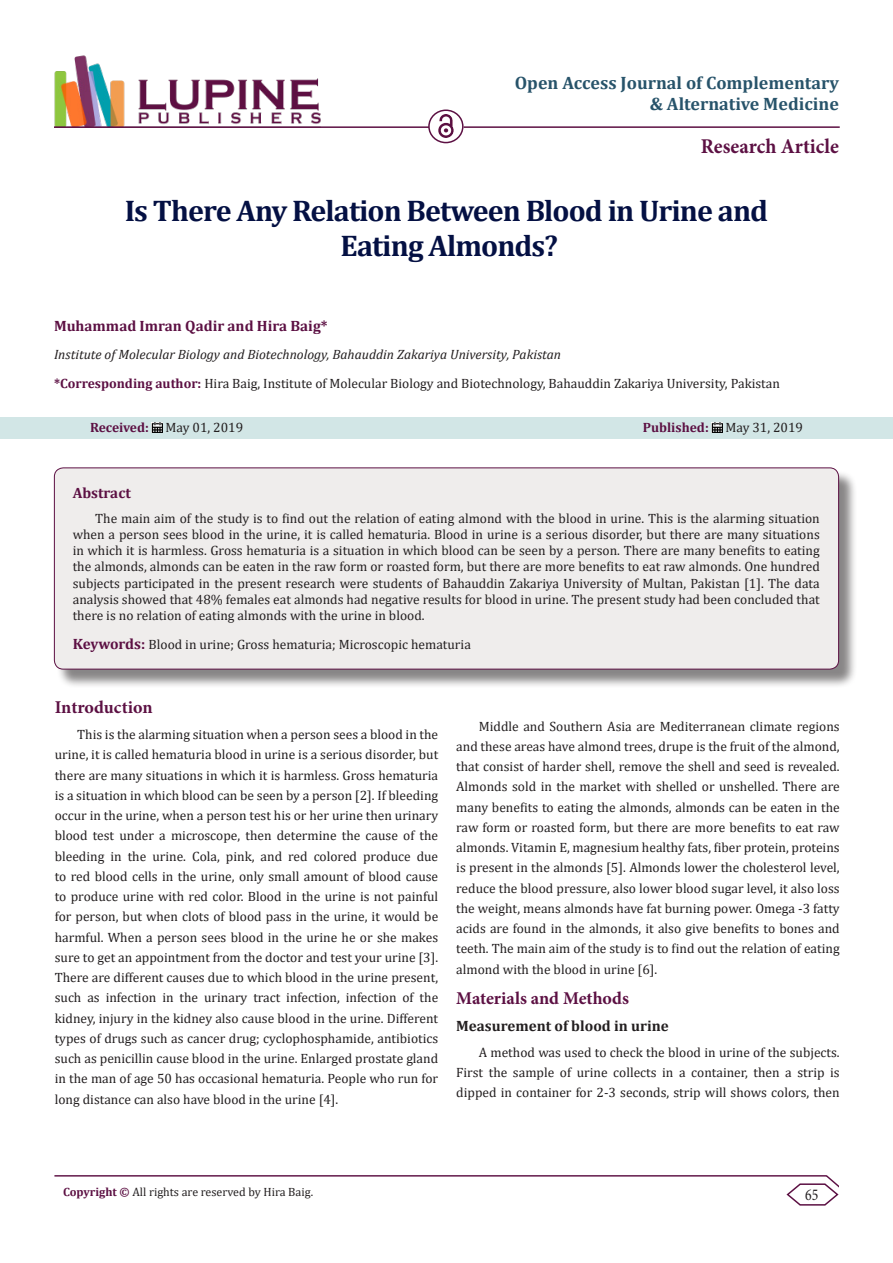
<style>
.page{position:relative;width:893px;height:1263px;background:#fff}
.page>*{position:absolute;margin:0;border:0;box-sizing:border-box;transform-origin:0 0}
.t1{font:700 30px/34.5px "Cambria";letter-spacing:-.03em;color:#041043;text-align:center}
.t2{font:700 21px "Minion Pro";color:#5c1043;scale:.96 1}
.t3{font:700 18px/21.6px "Cambria";color:#27536a;text-align:right}
.t4{font:700 18px "Minion Pro";color:#5c1043}
.t5{font:16.5px "Minion Pro";color:#231f20;scale:.83 1}
.t6{font:700 15px "Cambria";color:#5c1043}
.t7{font:700 15px "Cambria";color:#231f20}
.t8{font:13.5px/20.2px "Cambria";color:#231f20;text-align:justify}
.t9{font:italic 13.5px "Cambria";color:#231f20}
.t10{font:700 13.5px "Cambria";color:#5c1043}
.t11{font:12px "Cambria";color:#231f20}
.s1{font-weight:700;color:#5c1043}
.s2{font-weight:400;color:#231f20}
.s3{font-weight:700;font-size:15px;color:#5c1043}
</style>
<div class="page">
<hr style="left:54px;top:1175px;width:773px;height:1px;background:#5c1043">
<svg style="left:785px;top:1175px;width:54px;height:31px"></svg>
<img style="left:54px;top:55px;width:267px;height:71px">
<hr style="left:54px;top:126px;width:375px;height:2px;background:#5c1043">
<img style="left:438px;top:115px;width:15px;height:23px">
<div style="left:0;top:417px;width:893px;height:21px;background:#d2e6e6"></div>
<svg style="left:152px;top:422px;width:11px;height:11px"></svg>
<svg style="left:712px;top:422px;width:10px;height:11px"></svg>
<div style="left:428px;top:109px;width:36px;height:34px;border:2px solid #5c1043;border-radius:50%"></div>
<hr style="left:464px;top:126px;width:376px;height:2px;background:#5c1043">
<div style="left:56px;top:470px;width:802px;height:218px;background:#231f20;opacity:.54"></div>
<div style="left:54px;top:468px;width:785px;height:201px;background:#efedec;border-radius:9px"></div>
<div style="left:54px;top:467px;width:785px;height:202px;border:1px solid #5c1043;border-radius:9px"></div>
<p class="t3" style="left:515px;top:71px;width:326px">Open Access Journal of Complementary &amp; Alternative Medicine</p>
<p class="t2" style="left:701px;top:131px;width:145px">Research Article</p>
<p class="t1" style="left:125px;top:193px;width:645px">Is There Any Relation Between Blood in Urine and<br>Eating Almonds?</p>
<p class="t6" style="left:54px;top:316px;width:275px">Muhammad Imran Qadir and Hira Baig*</p>
<p class="t9" style="left:54px;top:345px;width:509px">Institute of Molecular Biology and Biotechnology, Bahauddin Zakariya University, Pakistan</p>
<p class="t8" style="left:54px;top:373px;width:727px"><span class="s1">*Corresponding author:</span> Hira Baig, Institute of Molecular Biology and Biotechnology, Bahauddin Zakariya University, Pakistan</p>
<p class="t8" style="left:90px;top:417px;width:155px"><span class="s1">Received:</span> May 01, 2019</p>
<p class="t10" style="left:643px;top:418px;width:162px">Published: <span class="s2">May 31, 2019</span></p>
<p class="t6" style="left:73px;top:482px;width:60px">Abstract</p>
<p class="t8" style="left:73px;top:510px;width:749px;line-height:16.2px;text-indent:22px">The main aim of the study is to find out the relation of eating almond with the blood in urine. This is the alarming situation when a person sees blood in the urine, it is called hematuria. Blood in urine is a serious disorder, but there are many situations in which it is harmless. Gross hematuria is a situation in which blood can be seen by a person. There are many benefits to eating the almonds, almonds can be eaten in the raw form or roasted form, but there are more benefits to eat raw almonds. One hundred subjects participated in the present research were students of Bahauddin Zakariya University of Multan, Pakistan [1]. The data analysis showed that 48% females eat almonds had negative results for blood in urine. The present study had been concluded that there is no relation of eating almonds with the urine in blood.</p>
<p class="t8" style="left:73px;top:634px;width:400px"><span class="s3">Keywords:</span> Blood in urine; Gross hematuria; Microscopic hematuria</p>
<p class="t4" style="left:55px;top:694px;width:99px">Introduction</p>
<p class="t8" style="left:55px;top:724px;width:385px;text-indent:22px">This is the alarming situation when a person sees a blood in the urine, it is called hematuria blood in urine is a serious disorder, but there are many situations in which it is harmless. Gross hematuria is a situation in which blood can be seen by a person [2]. If bleeding occur in the urine, when a person test his or her urine then urinary blood test under a microscope, then determine the cause of the bleeding in the urine. Cola, pink, and red colored produce due to red blood cells in the urine, only small amount of blood cause to produce urine with red color. Blood in the urine is not painful for person, but when clots of blood pass in the urine, it would be harmful. When a person sees blood in the urine he or she makes sure to get an appointment from the doctor and test your urine [3].<br>There are different causes due to which blood in the urine present, such as infection in the urinary tract infection, infection of the kidney, injury in the kidney also cause blood in the urine. Different types of drugs such as cancer drug; cyclophosphamide, antibiotics such as penicillin cause blood in the urine. Enlarged prostate gland in the man of age 50 has occasional hematuria. People who run for long distance can also have blood in the urine [4].</p>
<p class="t8" style="left:456px;top:716px;width:385px;text-indent:22px">Middle and Southern Asia are Mediterranean climate regions and these areas have almond trees, drupe is the fruit of the almond, that consist of harder shell, remove the shell and seed is revealed.<br>Almonds sold in the market with shelled or unshelled. There are many benefits to eating the almonds, almonds can be eaten in the raw form or roasted form, but there are more benefits to eat raw almonds. Vitamin E, magnesium healthy fats, fiber protein, proteins is present in the almonds [5]. Almonds lower the cholesterol level, reduce the blood pressure, also lower blood sugar level, it also loss the weight, means almonds have fat burning power. Omega -3 fatty acids are found in the almonds, it also give benefits to bones and teeth. The main aim of the study is to find out the relation of eating almond with the blood in urine [6].</p>
<p class="t4" style="left:456px;top:986px;width:174px">Materials and Methods</p>
<p class="t7" style="left:456px;top:1015px;width:214px">Measurement of blood in urine</p>
<p class="t8" style="left:456px;top:1042px;width:385px;text-indent:22px">A method was used to check the blood in urine of the subjects.<br>First the sample of urine collects in a container, then a strip is dipped in container for 2-3 seconds, strip will shows colors, then</p>
<p class="t11" style="left:63px;top:1185px;width:252px"><span class="s1">Copyright ©</span> All rights are reserved by Hira Baig.</p>
<p class="t5" style="left:805px;top:1183px;width:17px">65</p>
</div>
